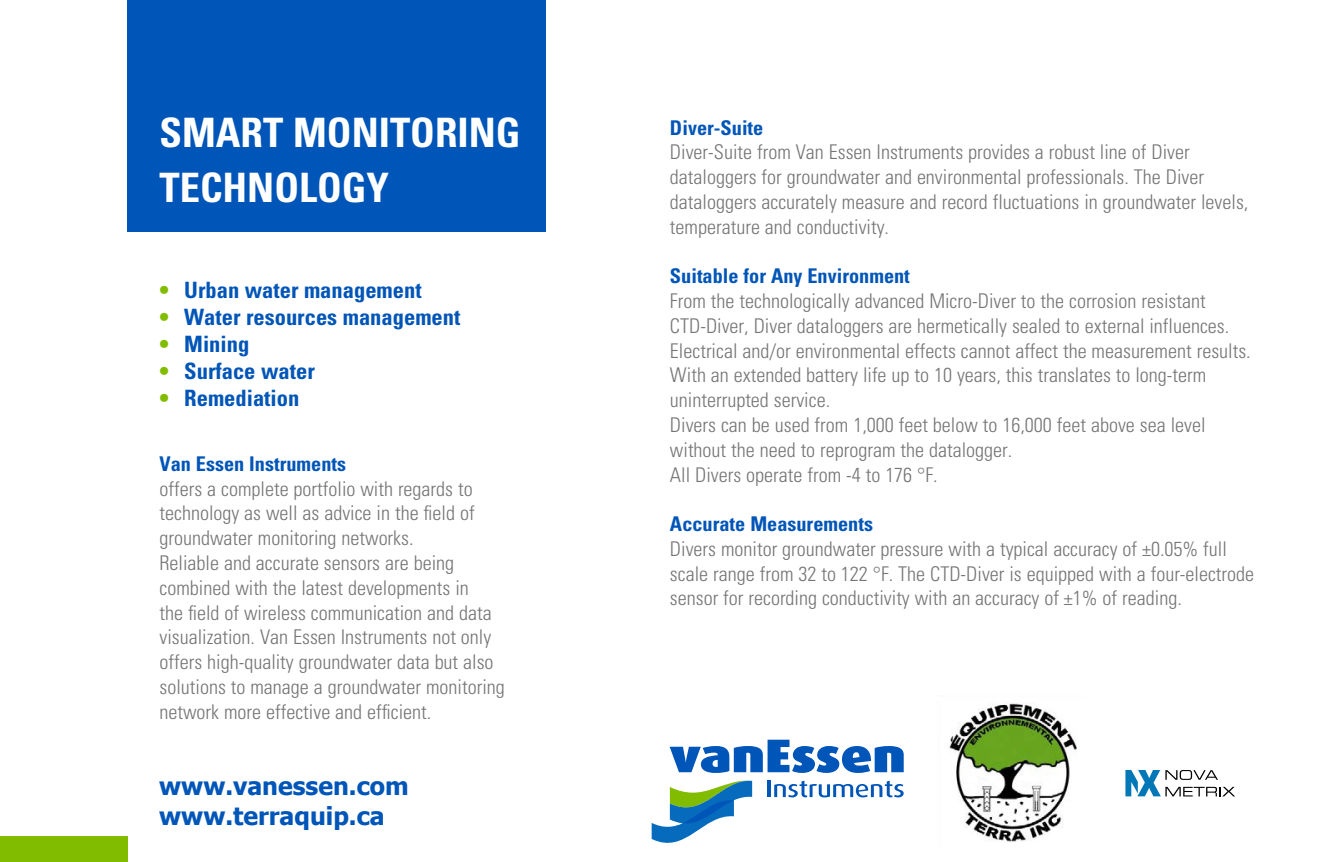
<style>
.page{position:relative;width:1340px;height:862px;background:#fff}
.page>*{position:absolute;margin:0;border:0;box-sizing:border-box;transform-origin:0 0}
.t1{font:700 condensed 40.5px/54px "Univers LT Std";color:#fff}
.t2{font:700 24.75px/29.7px "Tahoma";color:#0055b8}
.t3{font:700 condensed 22.5px "Univers LT Std";color:#0055b8}
.t4{font:300 condensed 20.25px/24.8px "Univers LT Std";color:#757577}
.t5{font:700 condensed 20.25px "Univers LT Std";color:#0055b8}
.s1{color:#82bc00}
</style>
<div class="page">
<div style="left:128px;top:0;width:418px;height:231px;background:#0055b8"></div>
<div style="left:0;top:836px;width:128px;height:25px;background:#82bc00"></div>
<svg style="left:1125px;top:770px;width:110px;height:26px"></svg>
<svg style="left:651px;top:739px;width:252px;height:104px"></svg>
<img style="left:947px;top:703px;width:130px;height:139px">
<h1 class="t1" style="left:159px;top:106px;width:362px">SMART MONITORING<br>TECHNOLOGY</h1>
<p class="t5" style="left:670px;top:115px;width:95px">Diver-Suite</p>
<p class="t4" style="left:670px;top:140px;width:580px">Diver-Suite from Van Essen Instruments provides a robust line of Diver dataloggers for groundwater and environmental professionals. The Diver dataloggers accurately measure and record fluctuations in groundwater levels, temperature and conductivity.</p>
<p class="t5" style="left:670px;top:263px;width:241px">Suitable for Any Environment</p>
<p class="t4" style="left:670px;top:288px;width:582px">From the technologically advanced Micro-Diver to the corrosion resistant CTD-Diver, Diver dataloggers are hermetically sealed to external influences.<br>Electrical and/or environmental effects cannot affect the measurement results.<br>With an extended battery life up to 10 years, this translates to long-term uninterrupted service.<br>Divers can be used from 1,000 feet below to 16,000 feet above sea level without the need to reprogram the datalogger.<br>All Divers operate from -4 to 176 °F.</p>
<p class="t5" style="left:670px;top:511px;width:204px">Accurate Measurements</p>
<p class="t4" style="left:670px;top:536px;width:585px">Divers monitor groundwater pressure with a typical accuracy of ±0.05% full scale range from 32 to 122 °F. The CTD-Diver is equipped with a four-electrode sensor for recording conductivity with an accuracy of ±1% of reading.</p>
<p class="t3" style="left:159px;top:276px;width:263px"><span class="s1">•</span> Urban water management</p>
<p class="t3" style="left:159px;top:303px;width:302px"><span class="s1">•</span> Water resources management</p>
<p class="t3" style="left:159px;top:330px;width:91px"><span class="s1">•</span> Mining</p>
<p class="t3" style="left:159px;top:357px;width:157px"><span class="s1">•</span> Surface water</p>
<p class="t3" style="left:159px;top:384px;width:141px"><span class="s1">•</span> Remediation</p>
<p class="t5" style="left:159px;top:451px;width:188px">Van Essen Instruments</p>
<p class="t4" style="left:159px;top:476px;width:347px">offers a complete portfolio with regards to technology as well as advice in the field of groundwater monitoring networks.<br>Reliable and accurate sensors are being combined with the latest developments in<br>the field of wireless communication and data visualization. Van Essen Instruments not only offers high-quality groundwater data but also solutions to manage a groundwater monitoring network more effective and efficient.</p>
<p class="t2" style="left:159px;top:772px;width:251px">www.vanessen.com www.terraquip.ca</p>
</div>
